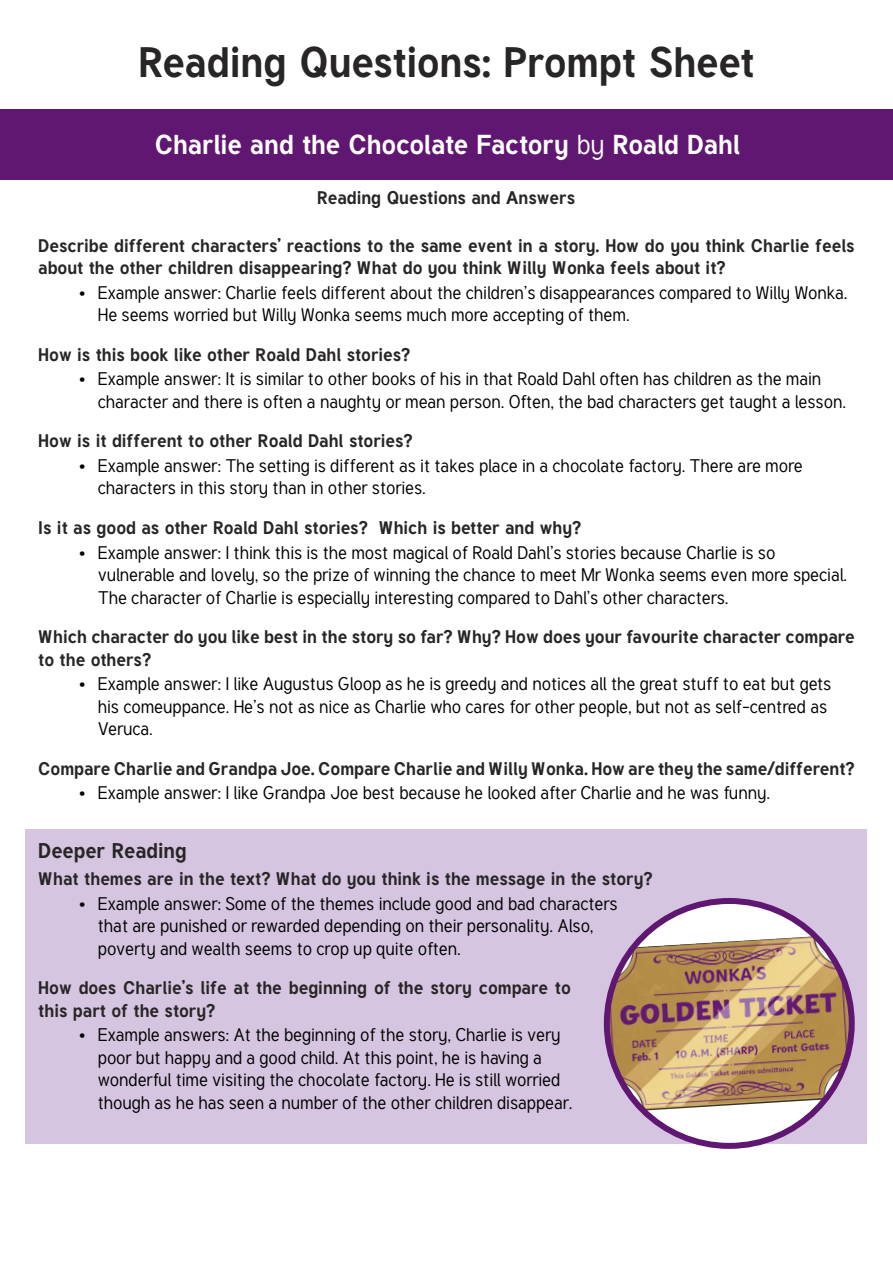
<style>
.page{position:relative;width:893px;height:1263px;background:#fff}
.page>*{position:absolute;margin:0;border:0;box-sizing:border-box;transform-origin:0 0}
.Heading_1{font:700 42px "Tuffy";letter-spacing:-.005em;color:#282526}
.Heading_2{font:700 27px "Tuffy";letter-spacing:-.005em;color:#fff}
.Heading_3{font:700 21px "Tuffy";color:#282526}
.t1{font:18px/22.5px "Tuffy";color:#000}
.Heading_4{font:700 18px/22.5px "Tuffy";color:#282526}
.s1{font-weight:400}
</style>
<div class="page">
<div style="left:26px;top:829px;width:841px;height:315px;background:#d5c5e0"></div>
<div style="left:0;top:109px;width:893px;height:71px;background:#601771"></div>
<div style="left:607px;top:901px;width:245px;height:245px;background:#fff;border-radius:50%"></div>
<img style="left:607px;top:936px;width:245px;height:174px">
<div style="left:604px;top:898px;width:251px;height:251px;border:6px solid #601771;border-radius:50%"></div>
<p class="Heading_1" style="left:138px;top:29px;width:618px">Reading Questions: Prompt Sheet</p>
<p class="Heading_2" style="left:155px;top:123px;width:587px">Charlie and the Chocolate Factory <span class="s1">by</span> Roald Dahl</p>
<p class="Heading_4" style="left:317px;top:186px;width:260px">Reading Questions and Answers</p>
<p class="Heading_4" style="left:38px;top:233px;width:818px">Describe different characters’ reactions to the same event in a story. How do you think Charlie feels about the other children disappearing? What do you think Willy Wonka feels about it?</p>
<p class="t1" style="left:98px;top:281px;width:751px;text-indent:-18px">• Example answer: Charlie feels different about the children’s disappearances compared to Willy Wonka.<br>He seems worried but Willy Wonka seems much more accepting of them.</p>
<p class="Heading_4" style="left:38px;top:342px;width:374px">How is this book like other Roald Dahl stories?</p>
<p class="t1" style="left:98px;top:368px;width:750px;text-indent:-18px">• Example answer: It is similar to other books of his in that Roald Dahl often has children as the main character and there is often a naughty or mean person. Often, the bad characters get taught a lesson.</p>
<p class="Heading_4" style="left:38px;top:429px;width:376px">How is it different to other Roald Dahl stories?</p>
<p class="t1" style="left:98px;top:455px;width:706px;text-indent:-18px">• Example answer: The setting is different as it takes place in a chocolate factory. There are more characters in this story than in other stories.</p>
<p class="Heading_4" style="left:38px;top:515px;width:544px">Is it as good as other Roald Dahl stories? Which is better and why?</p>
<p class="t1" style="left:98px;top:541px;width:751px;text-indent:-18px">• Example answer: I think this is the most magical of Roald Dahl’s stories because Charlie is so vulnerable and lovely, so the prize of winning the chance to meet Mr Wonka seems even more special.<br>The character of Charlie is especially interesting compared to Dahl’s other characters.</p>
<p class="Heading_4" style="left:38px;top:625px;width:818px">Which character do you like best in the story so far? Why? How does your favourite character compare to the others?</p>
<p class="t1" style="left:98px;top:673px;width:735px;text-indent:-18px">• Example answer: I like Augustus Gloop as he is greedy and notices all the great stuff to eat but gets his comeuppance. He’s not as nice as Charlie who cares for other people, but not as self-centred as<br>Veruca.</p>
<p class="Heading_4" style="left:38px;top:756px;width:818px">Compare Charlie and Grandpa Joe. Compare Charlie and Willy Wonka. How are they the same/different?</p>
<p class="t1" style="left:79px;top:782px;width:692px">• Example answer: I like Grandpa Joe best because he looked after Charlie and he was funny.</p>
<p class="Heading_3" style="left:38px;top:834px;width:150px">Deeper Reading</p>
<p class="Heading_4" style="left:38px;top:867px;width:616px">What themes are in the text? What do you think is the message in the story?</p>
<p class="t1" style="left:98px;top:892px;width:521px;text-indent:-18px">• Example answer: Some of the themes include good and bad characters that are punished or rewarded depending on their personality. Also, poverty and wealth seems to crop up quite often.</p>
<p class="Heading_4" style="left:38px;top:976px;width:534px">How does Charlie’s life at the beginning of the story compare to this part of the story?</p>
<p class="t1" style="left:98px;top:1024px;width:476px;text-indent:-18px">• Example answers: At the beginning of the story, Charlie is very poor but happy and a good child. At this point, he is having a wonderful time visiting the chocolate factory. He is still worried though as he has seen a number of the other children disappear.</p>
</div>
